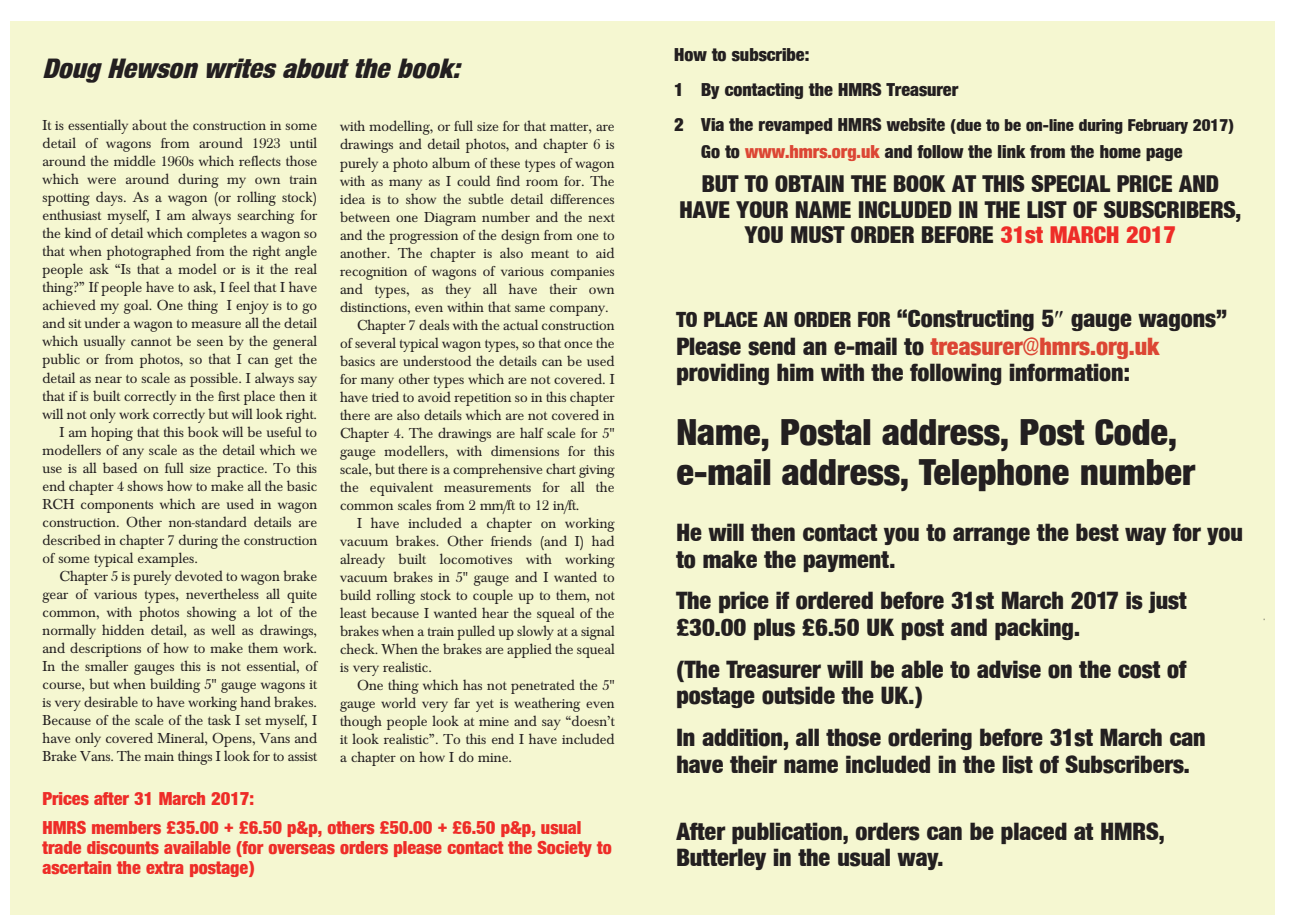
<style>
.page{position:relative;width:1289px;height:919px;background:#fff}
.page>*{position:absolute;margin:0;border:0;box-sizing:border-box;transform-origin:0 0}
.t1{font:36px/39.9px "Basic Sans Heavy SF Bold";color:#231f20}
.t2{font:italic 27px "Basic Sans Heavy SF Bold";color:#231f20}
.t3{font:24px/26.7px "Basic Sans Heavy SF Bold";color:#231f20}
.t4{font:23.25px/25.8px "Basic Sans Heavy SF Bold";color:#231f20;text-align:center}
.t5{font:18px/29px "Basic Sans Heavy SF Bold";color:#ee2d28}
.t6{font:18px/35px "Basic Sans Heavy SF Bold";color:#231f20}
.t7{font:16.5px "Basic Sans Heavy SF Bold";color:#231f20}
.t8{font:15px "Baskerville";color:#231f20}
.s1{font-size:18px}
.s2{color:#dc4634}
.s3{color:#ee2d28}
.s4{font-size:21px}
</style>
<div class="page">
<svg style="left:1055px;top:311px;width:7px;height:7px"></svg>
<h2 class="t2" style="left:43px;top:58px;width:418px">Doug Hewson writes about the book:</h2>
<p class="t8" style="left:43px;top:117px;width:276px">It is essentially about the construction in some</p>
<p class="t8" style="left:43px;top:135px;width:276px">detail of wagons from around 1923 until</p>
<p class="t8" style="left:43px;top:153px;width:276px">around the middle 1960s which reflects those</p>
<p class="t8" style="left:43px;top:171px;width:276px">which were around during my own train</p>
<p class="t8" style="left:43px;top:189px;width:276px">spotting days. As a wagon (or rolling stock)</p>
<p class="t8" style="left:43px;top:207px;width:276px">enthusiast myself, I am always searching for</p>
<p class="t8" style="left:43px;top:225px;width:276px">the kind of detail which completes a wagon so</p>
<p class="t8" style="left:43px;top:243px;width:276px">that when photographed from the right angle</p>
<p class="t8" style="left:43px;top:261px;width:276px">people ask “Is that a model or is it the real</p>
<p class="t8" style="left:43px;top:279px;width:276px">thing?” If people have to ask, I feel that I have</p>
<p class="t8" style="left:43px;top:297px;width:276px">achieved my goal. One thing I enjoy is to go</p>
<p class="t8" style="left:43px;top:315px;width:276px">and sit under a wagon to measure all the detail</p>
<p class="t8" style="left:43px;top:333px;width:276px">which usually cannot be seen by the general</p>
<p class="t8" style="left:43px;top:351px;width:276px">public or from photos, so that I can get the</p>
<p class="t8" style="left:43px;top:369px;width:276px">detail as near to scale as possible. I always say</p>
<p class="t8" style="left:43px;top:387px;width:276px">that if is built correctly in the first place then it</p>
<p class="t8" style="left:43px;top:405px;width:276px">will not only work correctly but will look right.</p>
<p class="t8" style="left:60px;top:423px;width:259px">I am hoping that this book will be useful to</p>
<p class="t8" style="left:43px;top:441px;width:276px">modellers of any scale as the detail which we</p>
<p class="t8" style="left:43px;top:459px;width:276px">use is all based on full size practice. To this</p>
<p class="t8" style="left:43px;top:477px;width:276px">end chapter 4 shows how to make all the basic</p>
<p class="t8" style="left:43px;top:495px;width:276px">RCH components which are used in wagon</p>
<p class="t8" style="left:43px;top:513px;width:276px">construction. Other non-standard details are</p>
<p class="t8" style="left:43px;top:531px;width:276px">described in chapter 7 during the construction</p>
<p class="t8" style="left:43px;top:549px;width:157px">of some typical examples.</p>
<p class="t8" style="left:60px;top:567px;width:259px">Chapter 5 is purely devoted to wagon brake</p>
<p class="t8" style="left:43px;top:585px;width:276px">gear of various types, nevertheless all quite</p>
<p class="t8" style="left:43px;top:603px;width:276px">common, with photos showing a lot of the</p>
<p class="t8" style="left:43px;top:621px;width:276px">normally hidden detail, as well as drawings,</p>
<p class="t8" style="left:43px;top:639px;width:276px">and descriptions of how to make them work.</p>
<p class="t8" style="left:43px;top:657px;width:276px">In the smaller gauges this is not essential, of</p>
<p class="t8" style="left:43px;top:675px;width:276px">course, but when building 5" gauge wagons it</p>
<p class="t8" style="left:43px;top:693px;width:276px">is very desirable to have working hand brakes.</p>
<p class="t8" style="left:43px;top:711px;width:276px">Because of the scale of the task I set myself, I</p>
<p class="t8" style="left:43px;top:729px;width:276px">have only covered Mineral, Opens, Vans and</p>
<p class="t8" style="left:43px;top:747px;width:276px">Brake Vans. The main things I look for to assist</p>
<p class="t8" style="left:340px;top:118px;width:276px">with modelling, or full size for that matter, are</p>
<p class="t8" style="left:340px;top:136px;width:276px">drawings and detail photos, and chapter 6 is</p>
<p class="t8" style="left:340px;top:154px;width:276px">purely a photo album of these types of wagon</p>
<p class="t8" style="left:340px;top:172px;width:276px">with as many as I could find room for. The</p>
<p class="t8" style="left:340px;top:190px;width:276px">idea is to show the subtle detail differences</p>
<p class="t8" style="left:340px;top:208px;width:276px">between one Diagram number and the next</p>
<p class="t8" style="left:340px;top:226px;width:276px">and the progression of the design from one to</p>
<p class="t8" style="left:340px;top:244px;width:276px">another. The chapter is also meant to aid</p>
<p class="t8" style="left:340px;top:262px;width:276px">recognition of wagons of various companies</p>
<p class="t8" style="left:340px;top:280px;width:276px">and types, as they all have their own</p>
<p class="t8" style="left:340px;top:298px;width:270px">distinctions, even within that same company.</p>
<p class="t8" style="left:357px;top:316px;width:259px">Chapter 7 deals with the actual construction</p>
<p class="t8" style="left:340px;top:334px;width:276px">of several typical wagon types, so that once the</p>
<p class="t8" style="left:340px;top:352px;width:276px">basics are understood the details can be used</p>
<p class="t8" style="left:340px;top:370px;width:276px">for many other types which are not covered. I</p>
<p class="t8" style="left:340px;top:388px;width:276px">have tried to avoid repetition so in this chapter</p>
<p class="t8" style="left:340px;top:406px;width:276px">there are also details which are not covered in</p>
<p class="t8" style="left:340px;top:424px;width:276px">Chapter 4. The drawings are half scale for 5"</p>
<p class="t8" style="left:340px;top:442px;width:276px">gauge modellers, with dimensions for this</p>
<p class="t8" style="left:340px;top:460px;width:276px">scale, but there is a comprehensive chart giving</p>
<p class="t8" style="left:340px;top:478px;width:276px">the equivalent measurements for all the</p>
<p class="t8" style="left:340px;top:496px;width:241px">common scales from 2 mm/ft to 12 in/ft.</p>
<p class="t8" style="left:357px;top:514px;width:259px">I have included a chapter on working</p>
<p class="t8" style="left:340px;top:532px;width:276px">vacuum brakes. Other friends (and I) had</p>
<p class="t8" style="left:340px;top:550px;width:276px">already built locomotives with working</p>
<p class="t8" style="left:340px;top:568px;width:276px">vacuum brakes in 5" gauge and I wanted to</p>
<p class="t8" style="left:340px;top:586px;width:276px">build rolling stock to couple up to them, not</p>
<p class="t8" style="left:340px;top:604px;width:276px">least because I wanted hear the squeal of the</p>
<p class="t8" style="left:340px;top:622px;width:276px">brakes when a train pulled up slowly at a signal</p>
<p class="t8" style="left:340px;top:640px;width:276px">check. When the brakes are applied the squeal</p>
<p class="t8" style="left:340px;top:658px;width:93px">is very realistic.</p>
<p class="t8" style="left:357px;top:676px;width:259px">One thing which has not penetrated the 5"</p>
<p class="t8" style="left:340px;top:694px;width:276px">gauge world very far yet is weathering even</p>
<p class="t8" style="left:340px;top:712px;width:276px">though people look at mine and say “doesn’t</p>
<p class="t8" style="left:340px;top:730px;width:276px">it look realistic”. To this end I have included</p>
<p class="t8" style="left:340px;top:748px;width:173px">a chapter on how I do mine.</p>
<p class="t5" style="left:43px;top:785px;width:540px">Prices after 31 March 2017:<br>HMRS members £35.00 + £6.50 p&amp;p, others £50.00 + £6.50 p&amp;p, usual</p>
<p class="t5" style="left:43px;top:838px;width:570px;line-height:20px">trade discounts available (for overseas orders please contact the Society to ascertain the extra postage)</p>
<p class="t6" style="left:674px;top:38px;width:285px">How to subscribe:<br>1 By contacting the HMRS Treasurer</p>
<p class="t7" style="left:674px;top:118px;width:561px"><span class="s1">2 Via the revamped HMRS website</span> (due to be on-line during February 2017)</p>
<p class="t6" style="left:701px;top:135px;width:483px">Go to <span class="s2">www.hmrs.org.uk</span> and follow the link from the home page</p>
<h3 class="t4" style="left:679px;top:172px;width:563px">BUT TO OBTAIN THE BOOK AT THIS SPECIAL PRICE AND<br>HAVE YOUR NAME INCLUDED IN THE LIST OF SUBSCRIBERS,<br>YOU MUST ORDER BEFORE <span class="s3">31st MARCH 2017</span></h3>
<h3 class="t3" style="left:676px;top:307px;width:552px"><span class="s4">TO PLACE AN ORDER FOR</span> “Constructing 5 gauge wagons”<br>Please send an e-mail to <span class="s2">treasurer@hmrs.org.uk </span>providing him with the following information:</h3>
<h1 class="t1" style="left:676px;top:415px;width:520px">Name, Postal address, Post Code, e-mail address, Telephone number</h1>
<h3 class="t3" style="left:676px;top:521px;width:568px">He will then contact you to arrange the best way for you to make the payment.</h3>
<h3 class="t3" style="left:676px;top:589px;width:511px">The price if ordered before 31st March 2017 is just £30.00 plus £6.50 UK post and packing.</h3>
<h3 class="t3" style="left:676px;top:657px;width:511px">(The Treasurer will be able to advise on the cost of postage outside the UK.)</h3>
<h3 class="t3" style="left:676px;top:725px;width:531px">In addition, all those ordering before 31st March can have their name included in the list of Subscribers.</h3>
<h3 class="t3" style="left:676px;top:819px;width:490px">After publication, orders can be placed at HMRS,<br>Butterley in the usual way.</h3>
</div>
